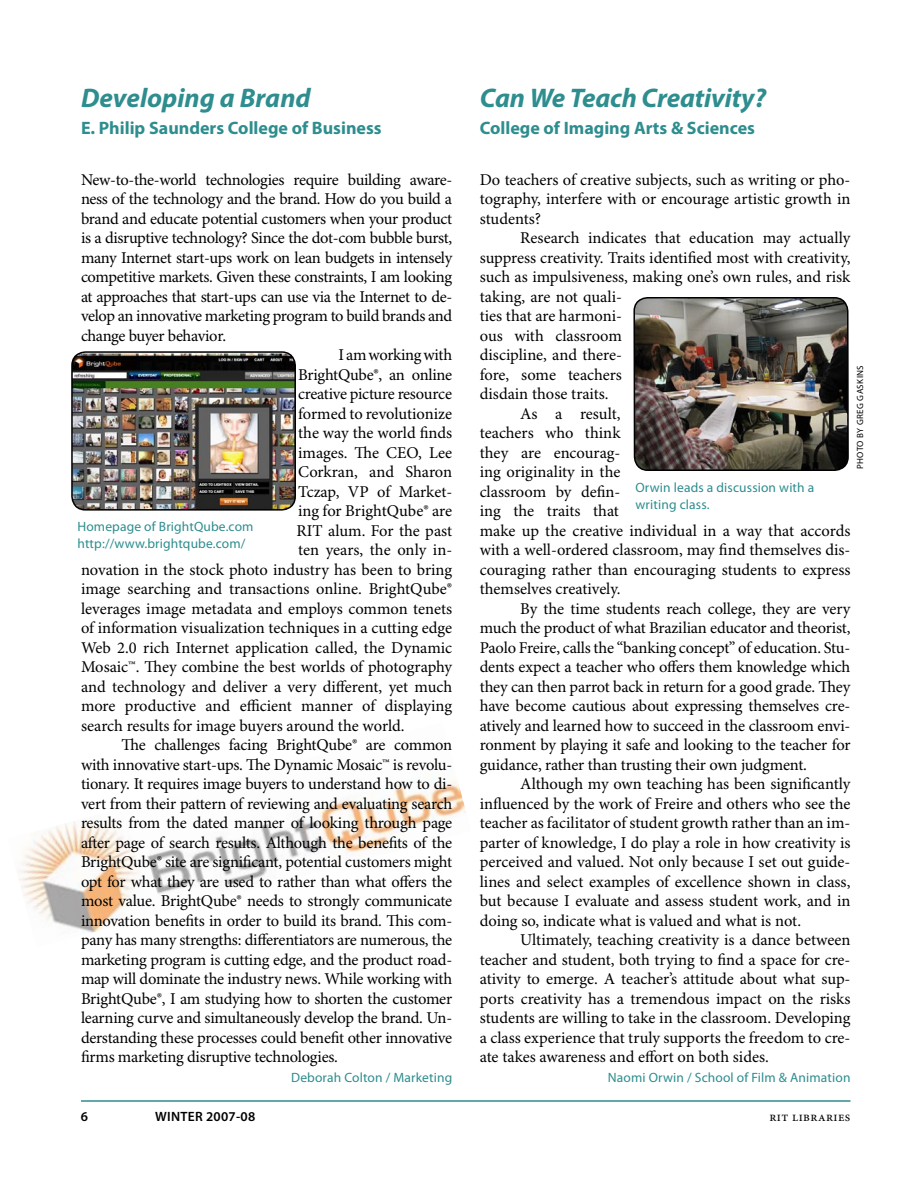
<style>
.page{position:relative;width:918px;height:1188px;background:#fff}
.page>*{position:absolute;margin:0;border:0;box-sizing:border-box;transform-origin:0 0}
.Heading{font:italic 700 27px "Myriad Pro";letter-spacing:-.005em;color:#2e8d8e}
.Subheading{font:700 18px "Myriad Pro";color:#2e8d8e}
.Body{font:16.5px/19.5px "Minion Pro";letter-spacing:-.005em;color:#000;text-align:justify}
.Body_1st_Paragraph{font:16.5px/19.5px "Minion Pro";letter-spacing:-.015em;color:#000;text-align:justify}
.Body-2{font:16.5px "Minion Pro";letter-spacing:-.025em;color:#000}
.Author{font:13.5px/16.5px "Myriad Pro";letter-spacing:.01em;color:#2e8d8e}
.t1{font:600 13.5px "Myriad Pro";letter-spacing:.02em;color:#000}
.t2{font:13.5px "Minion Pro";color:#000}
.t3{font:9px "Myriad Pro";letter-spacing:.045em;color:#000}
</style>
<div class="page">
<hr style="left:81px;top:1100px;width:769px;height:2px;background:#2e8d8e">
<img style="left:19px;top:778px;width:446px;height:155px">
<img style="left:71px;top:351px;width:225px;height:159px">
<img style="left:633px;top:297px;width:216px;height:173px">
<p class="Heading" style="left:81px;top:82px;width:231px">Developing a Brand</p>
<p class="Subheading" style="left:81px;top:118px;width:302px">E. Philip Saunders College of Business</p>
<p class="Body_1st_Paragraph" style="left:81px;top:170px;width:373px">New-to-the-world technologies require building aware&shy;ness of the technology and the brand. How do you build a brand and educate potential customers when your product is a disruptive technology? Since the dot-com bubble burst, many Internet start-ups work on lean budgets in intensely competitive markets. Given these constraints, I am looking at approaches that start-ups can use via the Internet to de&shy;velop an innovative marketing program to build brands and change buyer behavior.</p>
<p class="Body-2" style="left:339px;top:345px;width:115px">I am working with</p>
<p class="Body" style="left:298px;top:365px;width:156px">BrightQube®, an online</p>
<p class="Body" style="left:298px;top:385px;width:156px">creative picture resource</p>
<p class="Body" style="left:298px;top:404px;width:156px">formed to revolutionize</p>
<p class="Body" style="left:298px;top:424px;width:156px">the way the world finds</p>
<p class="Body" style="left:298px;top:443px;width:156px">images. The CEO, Lee</p>
<p class="Body" style="left:298px;top:463px;width:156px">Corkran, and Sharon</p>
<p class="Body" style="left:298px;top:482px;width:156px">Tczap, VP of Market-</p>
<p class="Body" style="left:298px;top:502px;width:156px">ing for BrightQube® are</p>
<p class="Body" style="left:297px;top:521px;width:157px">RIT alum. For the past</p>
<p class="Body" style="left:298px;top:541px;width:156px">ten years, the only in-</p>
<p class="Body" style="left:81px;top:560px;width:373px">novation in the stock photo industry has been to bring</p>
<p class="Body" style="left:81px;top:580px;width:373px">image searching and transactions online. BrightQube®</p>
<p class="Body" style="left:81px;top:599px;width:373px">leverages image metadata and employs common tenets</p>
<p class="Body" style="left:81px;top:619px;width:373px">of information visualization techniques in a cutting edge</p>
<p class="Body" style="left:81px;top:638px;width:373px">Web 2.0 rich Internet application called, the Dynamic</p>
<p class="Body" style="left:81px;top:658px;width:373px">Mosaic™. They combine the best worlds of photography</p>
<p class="Body" style="left:81px;top:677px;width:373px">and technology and deliver a very different, yet much</p>
<p class="Body" style="left:81px;top:697px;width:373px">more productive and efficient manner of displaying</p>
<p class="Body" style="left:81px;top:716px;width:325px">search results for image buyers around the world.</p>
<p class="Body" style="left:81px;top:736px;width:373px;text-indent:40px">The challenges facing BrightQube® are common with innovative start-ups. The Dynamic Mosaic™ is revolu&shy;tionary. It requires image buyers to understand how to di&shy;vert from their pattern of reviewing and evaluating search results from the dated manner of looking through page after page of search results. Although the benefits of the BrightQube® site are significant, potential customers might opt for what they are used to rather than what offers the most value. BrightQube® needs to strongly communicate innovation benefits in order to build its brand. This com&shy;pany has many strengths: differentiators are numerous, the marketing program is cutting edge, and the product road&shy;map will dominate the industry news. While working with BrightQube®, I am studying how to shorten the customer learning curve and simultaneously develop the brand. Un&shy;derstanding these processes could benefit other innovative firms marketing disruptive technologies.</p>
<p class="Author" style="left:291px;top:1069px;width:163px">Deborah Colton / Marketing</p>
<p class="Author" style="left:77px;top:518px;width:178px">Homepage of BrightQube.com http://www.brightqube.com/</p>
<p class="Heading" style="left:480px;top:82px;width:288px">Can We Teach Creativity?</p>
<p class="Subheading" style="left:480px;top:118px;width:277px">College of Imaging Arts &amp; Sciences</p>
<p class="Body_1st_Paragraph" style="left:480px;top:170px;width:372px">Do teachers of creative subjects, such as writing or pho&shy;tography, interfere with or encourage artistic growth in students?</p>
<p class="Body" style="left:480px;top:229px;width:372px;text-align:left;text-indent:40px">Research indicates that education may actually suppress creativity. Traits identified most with creativity, such as impulsiveness, making one’s own rules, and risk taking, are not quali-<br>ties that are harmoni-<br>ous with classroom<br>discipline, and there-<br>fore, some teachers<br>disdain those traits.</p>
<p class="Body" style="left:480px;top:404px;width:372px;text-align:left;text-indent:40px">As a result,<br>teachers who think<br>they are encourag-<br>ing originality in the<br>classroom by defin-<br>ing the traits that<br>make up the creative individual in a way that accords with a well-ordered classroom, may find themselves dis&shy;couraging rather than encouraging students to express themselves creatively.</p>
<p class="Body" style="left:480px;top:599px;width:372px;text-indent:40px">By the time students reach college, they are very much the product of what Brazilian educator and theorist, Paolo Freire, calls the “banking concept” of education. Stu&shy;dents expect a teacher who offers them knowledge which they can then parrot back in return for a good grade. They have become cautious about expressing themselves cre&shy;atively and learned how to succeed in the classroom envi&shy;ronment by playing it safe and looking to the teacher for guidance, rather than trusting their own judgment.</p>
<p class="Body" style="left:480px;top:775px;width:372px;text-indent:40px">Although my own teaching has been significantly influenced by the work of Freire and others who see the teacher as facilitator of student growth rather than an im&shy;parter of knowledge, I do play a role in how creativity is perceived and valued. Not only because I set out guide&shy;lines and select examples of excellence shown in class, but because I evaluate and assess student work, and in doing so, indicate what is valued and what is not.</p>
<p class="Body" style="left:480px;top:931px;width:372px;text-indent:40px">Ultimately, teaching creativity is a dance between teacher and student, both trying to find a space for cre&shy;ativity to emerge. A teacher’s attitude about what sup&shy;ports creativity has a tremendous impact on the risks students are willing to take in the classroom. Developing a class experience that truly supports the freedom to cre&shy;ate takes awareness and effort on both sides.</p>
<p class="Author" style="left:608px;top:1069px;width:244px">Naomi Orwin / School of Film &amp; Animation</p>
<p class="t3" style="left:855px;top:469px;width:106px;rotate:-90deg">PHOTO BY GREG GASKINS</p>
<p class="Author" style="left:636px;top:479px;width:180px">Orwin leads a discussion with a writing class.</p>
<p class="t1" style="left:81px;top:1108px;width:9px">6</p>
<p class="t1" style="left:155px;top:1108px;width:102px">WINTER 2007-08</p>
<p class="t2" style="left:769px;top:1108px;width:83px">rit libraries</p>
</div>
